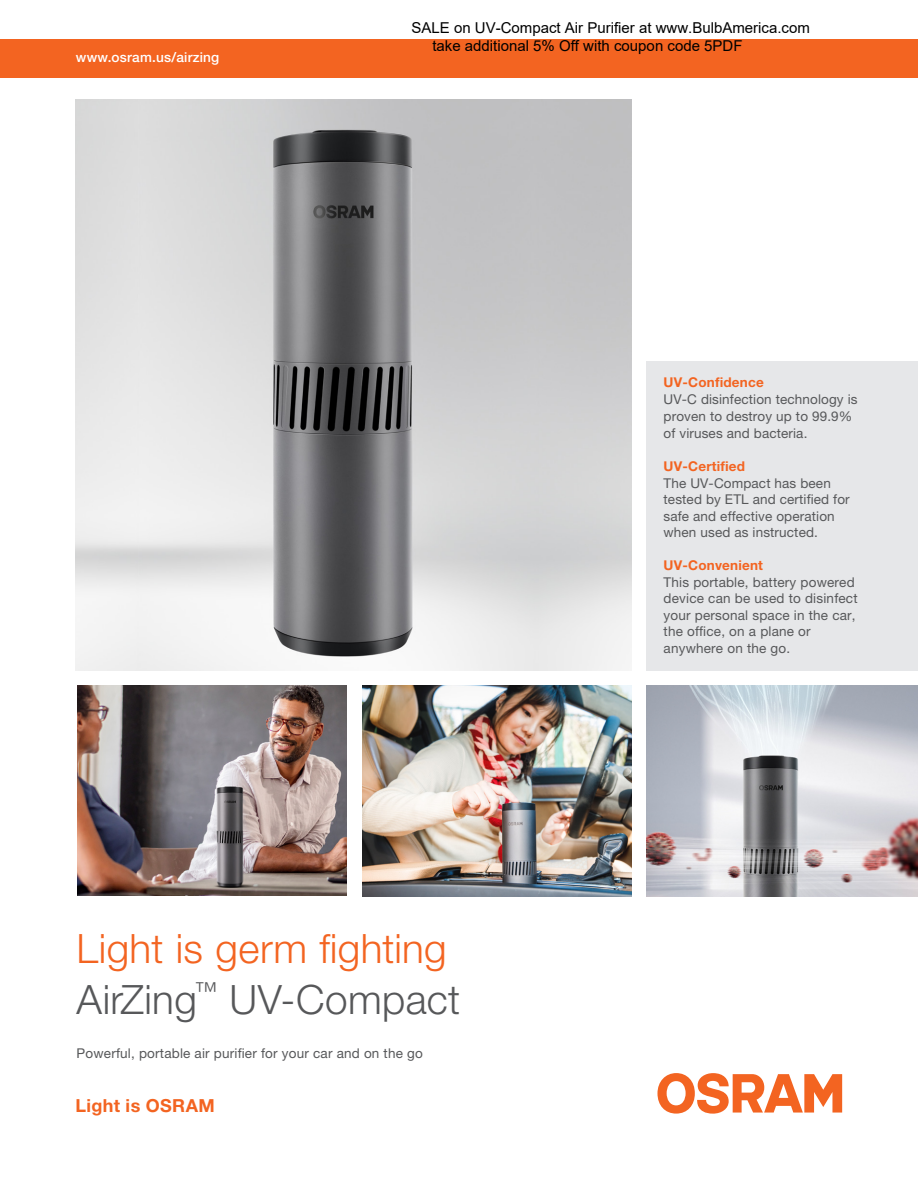
<style>
.page{position:relative;width:918px;height:1188px;background:#fff}
.page>*{position:absolute;margin:0;border:0;box-sizing:border-box;transform-origin:0 0}
.A4_Cover_Headline_27{font:300 40.5px/51px "Helvetica Neue LT Pro";letter-spacing:.01em;color:#f36421}
.t1{font:700 18px "Helvetica Neue LT Pro";letter-spacing:.02em;color:#f36421}
.t2{font:15px/18px "Arial";color:#000}
.A4_Cover_URL_Bandero{font:500 13.65px "Helvetica Neue LT Pro";letter-spacing:.015em;color:#fff}
.A4_Cover_Copy_9{font:13.5px/16.5px "Helvetica Neue LT Pro";letter-spacing:.015em;color:#57585a}
.A4_Cover_Copy_Headli{font:13.5px/17px "Helvetica Neue LT Pro";letter-spacing:.01em;color:#57585a}
.A4_Cover_Copy_Headli-2{font:700 13.5px "Helvetica Neue LT Pro";letter-spacing:.015em;color:#f36421}
.s1{color:#57585a}
</style>
<div class="page">
<img style="left:77px;top:686px;width:269px;height:210px">
<img style="left:75px;top:99px;width:556px;height:572px">
<div style="left:0;top:39px;width:918px;height:38px;background:#f36421"></div>
<div style="left:647px;top:361px;width:271px;height:310px;background:#e6e7e9"></div>
<img style="left:647px;top:686px;width:271px;height:211px">
<img style="left:362px;top:686px;width:269px;height:210px">
<svg style="left:657px;top:1073px;width:185px;height:41px"></svg>
<p class="A4_Cover_URL_Bandero" style="left:76px;top:49px;width:145px">www.osram.us/airzing</p>
<p class="t2" style="left:432px;top:18px;width:379px;text-indent:-21px">SALE on UV-Compact Air Purifier at www.BulbAmerica.com take additional 5% Off with coupon code 5PDF</p>
<p class="A4_Cover_Copy_Headli-2" style="left:664px;top:374px;width:102px">UV-Confidence</p>
<p class="A4_Cover_Copy_Headli" style="left:664px;top:391px;width:196px">UV-C disinfection technology is proven to destroy up to 99.9% of viruses and bacteria.</p>
<p class="A4_Cover_Copy_Headli-2" style="left:664px;top:458px;width:83px">UV-Certified</p>
<p class="A4_Cover_Copy_9" style="left:664px;top:475px;width:188px">The UV-Compact has been tested by ETL and certified for safe and effective operation when used as instructed.</p>
<p class="A4_Cover_Copy_Headli-2" style="left:664px;top:557px;width:101px">UV-Convenient</p>
<p class="A4_Cover_Copy_9" style="left:664px;top:574px;width:196px">This portable, battery powered device can be used to disinfect your personal space in the car, the office, on a plane or anywhere on the go.</p>
<p class="A4_Cover_Headline_27" style="left:77px;top:923px;width:385px">Light is germ fighting<br><span class="s1">AirZing</span><sup>™</sup> <span class="s1">UV-Compact</span></p>
<p class="A4_Cover_Copy_9" style="left:77px;top:1045px;width:348px">Powerful, portable air purifier for your car and on the go</p>
<p class="t1" style="left:75px;top:1095px;width:141px">Light is OSRAM</p>
</div>
